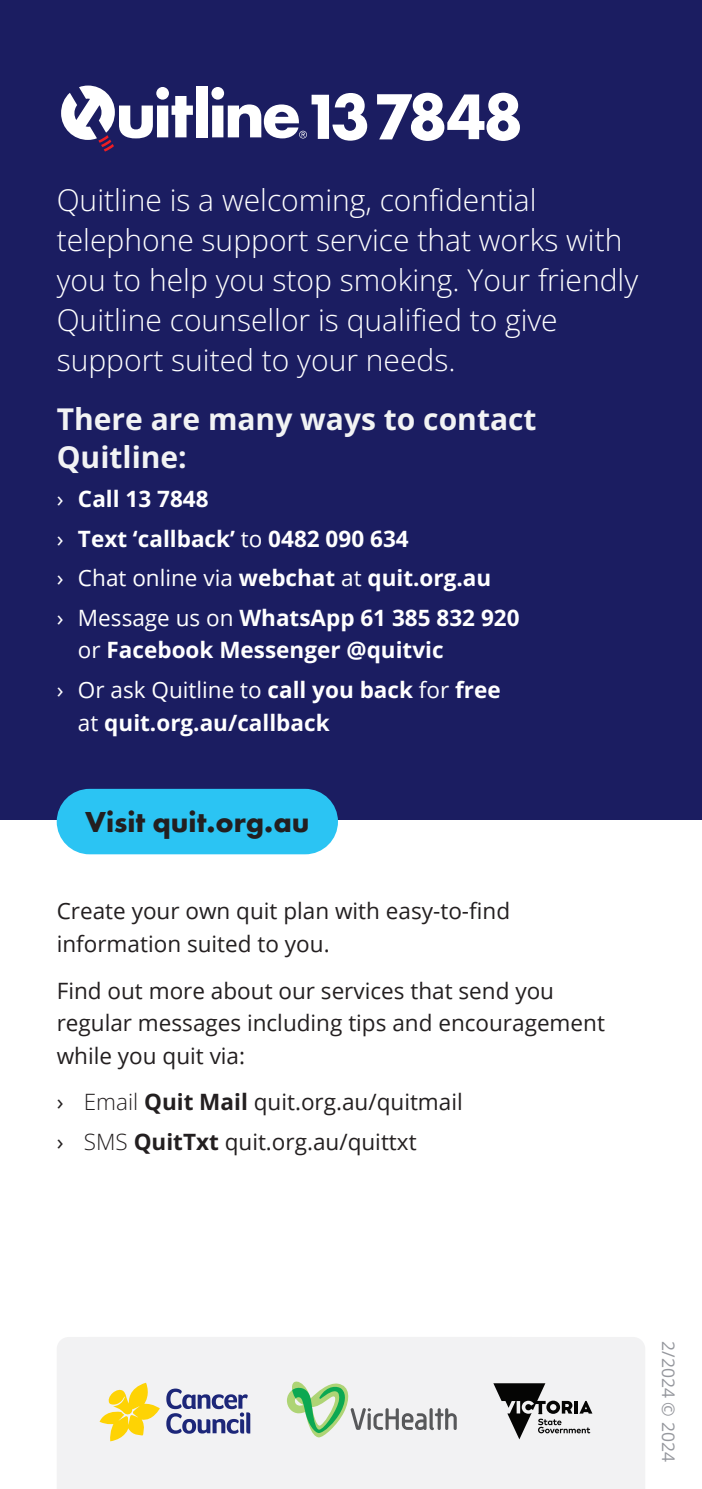
<style>
.page{position:relative;width:702px;height:1489px;background:#fff}
.page>*{position:absolute;margin:0;border:0;box-sizing:border-box;transform-origin:0 0}
.Intro{font:300 30px/40px "Open Sans";color:#fff}
.t1{font:700 30px/37.5px "Open Sans";color:#f2f3f4}
.Capsule{font:700 30px "Futura PT";color:#231f20}
.t2{font:22.5px/32.5px "Open Sans";color:#231f20}
.t3{font:700 22.5px/32.5px "Open Sans";color:#fff}
.Bullet_point{font:17.5px "Open Sans";color:#95979d}
.s1{font-weight:400}
.s2{font-weight:300}
.s3{font-weight:700}
</style>
<div class="page">
<div style="left:0;top:0;width:702px;height:1488px;background:#1b1d61"></div>
<div style="left:0;top:820px;width:702px;height:668px;background:#fff"></div>
<div style="left:196px;top:86px;width:12px;height:51px;background:#fff"></div>
<svg style="left:211px;top:87px;width:156px;height:54px"></svg>
<svg style="left:377px;top:93px;width:143px;height:48px"></svg>
<svg style="left:61px;top:85px;width:132px;height:67px"></svg>
<div style="left:57px;top:1337px;width:31px;height:151px;background:#f2f2f3"></div>
<div style="left:88px;top:1337px;width:557px;height:151px;background:#f2f2f3"></div>
<svg style="left:493px;top:1383px;width:99px;height:56px"></svg>
<svg style="left:100px;top:1382px;width:60px;height:59px"></svg>
<svg style="left:166px;top:1388px;width:84px;height:45px"></svg>
<svg style="left:287px;top:1379px;width:169px;height:58px"></svg>
<div style="left:57px;top:788px;width:281px;height:66px;background:#2bc4f3;border-radius:33px"></div>
<p class="Intro" style="left:57px;top:179px;width:583px">Quitline is a welcoming, confidential telephone support service that works with you to help you stop smoking. Your friendly Quitline counsellor is qualified to give support suited to your needs.</p>
<h2 class="t1" style="left:57px;top:399px;width:481px">There are many ways to contact<br>Quitline:</h2>
<p class="t3" style="left:57px;top:482px;width:153px"><span class="s1">›</span> Call 13 7848</p>
<p class="t3" style="left:57px;top:521px;width:353px"><span class="s1">›</span> Text ‘callback’ <span class="s1">to</span> 0482 090 634</p>
<p class="t3" style="left:57px;top:561px;width:436px"><span class="s1">› Chat online via</span> webchat <span class="s1">at</span> quit.org.au</p>
<p class="t3" style="left:78px;top:601px;width:443px;text-indent:-21px"><span class="s1">› Message us on</span> WhatsApp 61 385 832 920 <span class="s1">or</span> Facebook Messenger @quitvic</p>
<p class="t3" style="left:78px;top:673px;width:424px;text-indent:-21px"><span class="s1">› Or ask Quitline to</span> call you back <span class="s1">for</span> free <span class="s1">at</span> quit.org.au/callback</p>
<p class="Capsule" style="left:85px;top:802px;width:226px">Visit quit.org.au</p>
<h2 class="t2" style="left:57px;top:894px;width:455px">Create your own quit plan with easy-to-find information suited to you.</h2>
<h2 class="t2" style="left:57px;top:973px;width:549px">Find out more about our services that send you regular messages including tips and encouragement while you quit via:</h2>
<p class="t2" style="left:57px;top:1085px;width:407px">› <span class="s2">Email</span> <span class="s3">Quit Mail</span> quit.org.au/quitmail</p>
<p class="t2" style="left:57px;top:1124px;width:361px">› <span class="s2">SMS</span> <span class="s3">QuitTxt</span> quit.org.au/quittxt</p>
<p class="Bullet_point" style="left:680px;top:1341px;width:122px;rotate:90deg">2/2024 © 2024</p>
</div>
